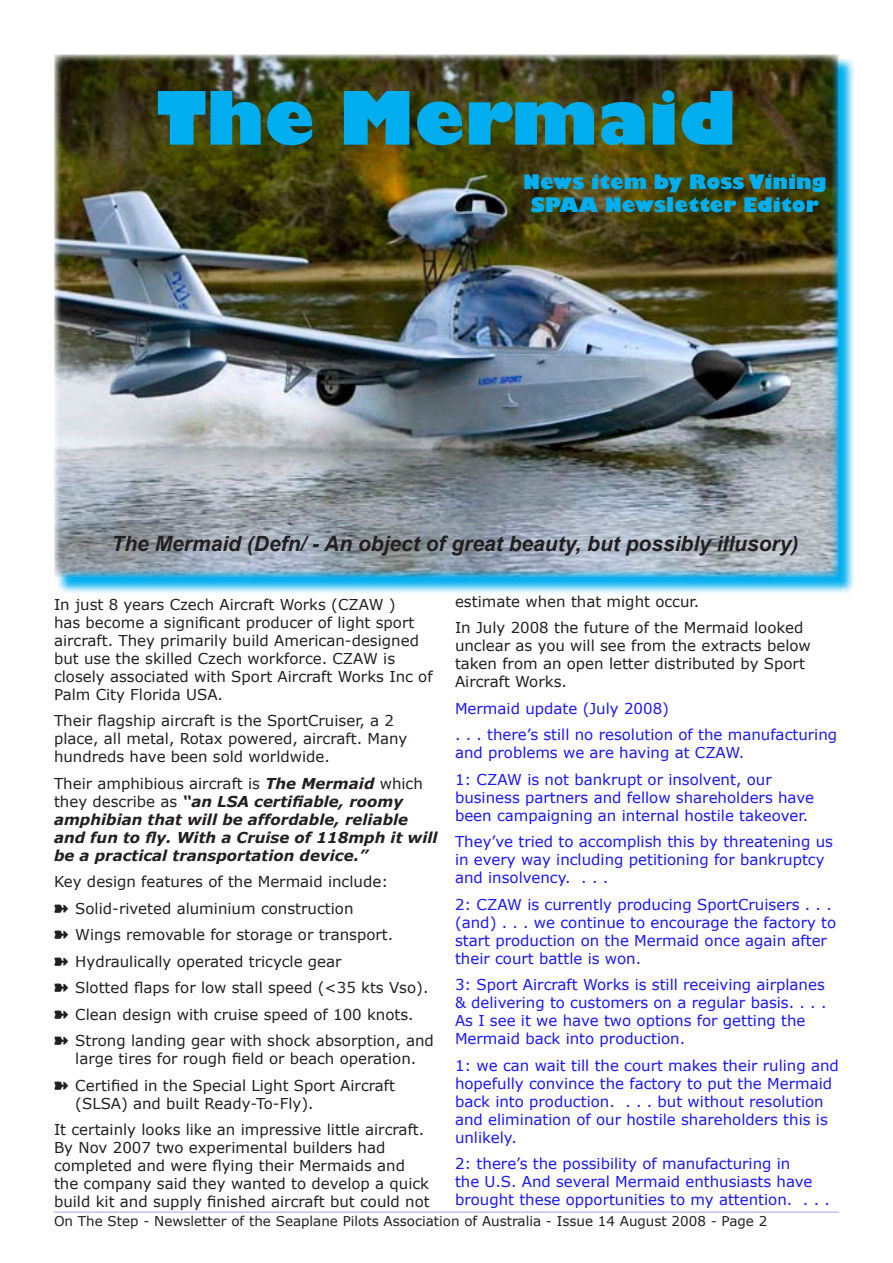
<style>
.page{position:relative;width:893px;height:1263px;background:#fff}
.page>*{position:absolute;margin:0;border:0;box-sizing:border-box;transform-origin:0 0}
.Heading_Style_A{font:800 72px "Gill Sans";color:#00aeef}
.Photo_caption{font:italic 700 21px "Arial";color:#231f20}
.Heading_Style_A-2{font:800 19.5px/23.4px "Gill Sans";color:#00aeef;text-align:center}
.Body_Text{font:15px/18px "Verdana";color:#1a17ff}
.Body_Text-2{font:15px/18px "Verdana";color:#231f20}
.Bullets{font:15px/18px "Verdana";color:#231f20;text-align:center}
.Body_Text-3{font:italic 700 15px/18px "Verdana";color:#231f20}
.t1{font:13.5px "Verdana";color:#231f20}
.s1{font-weight:400;font-style:normal}
</style>
<div class="page">
<hr style="left:54px;top:1211px;width:785px;height:2px;background:#c1c4ff">
<svg style="left:57px;top:58px;width:797px;height:535px;background:#55c8f3"></svg>
<img style="left:54px;top:54px;width:785px;height:523px">
<p class="Heading_Style_A" style="left:157px;top:73px;width:581px">The Mermaid</p>
<p class="Heading_Style_A-2" style="left:523px;top:171px;width:305px">News item by Ross Vining<br>SPAA Newsletter Editor</p>
<p class="Photo_caption" style="left:112px;top:532px;width:688px">The Mermaid (Defn/ - An object of great beauty, but possibly illusory)</p>
<p class="Body_Text-2" style="left:54px;top:595px;width:380px">In just 8 years Czech Aircraft Works (CZAW )<br>has become a significant producer of light sport aircraft. They primarily build American-designed but use the skilled Czech workforce. CZAW is closely associated with Sport Aircraft Works Inc of Palm City Florida USA.</p>
<p class="Body_Text-2" style="left:54px;top:711px;width:355px">Their flagship aircraft is the SportCruiser, a 2 place, all metal, Rotax powered, aircraft. Many hundreds have been sold worldwide.</p>
<p class="Body_Text-3" style="left:54px;top:774px;width:385px"><span class="s1">Their amphibious aircraft is</span> The Mermaid <span class="s1">which they describe as</span> “an LSA certifiable, roomy amphibian that will be affordable, reliable and fun to fly. With a Cruise of 118mph it will be a practical transportation device.”</p>
<p class="Body_Text-2" style="left:54px;top:872px;width:336px">Key design features of the Mermaid include:</p>
<p class="Bullets" style="left:54px;top:899px;width:301px">➽ Solid-riveted aluminium construction</p>
<p class="Bullets" style="left:54px;top:925px;width:341px">➽ Wings removable for storage or transport.</p>
<p class="Bullets" style="left:54px;top:952px;width:289px">➽ Hydraulically operated tricycle gear</p>
<p class="Bullets" style="left:54px;top:978px;width:376px">➽ Slotted flaps for low stall speed (&lt;35 kts Vso).</p>
<p class="Bullets" style="left:54px;top:1005px;width:361px">➽ Clean design with cruise speed of 100 knots.</p>
<p class="Bullets" style="left:54px;top:1031px;width:381px">➽ Strong landing gear with shock absorption, and large tires for rough field or beach operation.</p>
<p class="Bullets" style="left:75px;top:1076px;width:321px;text-align:left;text-indent:-21px">➽ Certified in the Special Light Sport Aircraft (SLSA) and built Ready-To-Fly).</p>
<p class="Body_Text-2" style="left:54px;top:1120px;width:377px">It certainly looks like an impressive little aircraft.<br>By Nov 2007 two experimental builders had completed and were flying their Mermaids and the company said they wanted to develop a quick build kit and supply finished aircraft but could not</p>
<p class="Body_Text-2" style="left:455px;top:592px;width:246px">estimate when that might occur.</p>
<p class="Body_Text-2" style="left:455px;top:618px;width:357px">In July 2008 the future of the Mermaid looked unclear as you will see from the extracts below taken from an open letter distributed by Sport Aircraft Works.</p>
<p class="Body_Text" style="left:455px;top:699px;width:216px">Mermaid update (July 2008)</p>
<p class="Body_Text" style="left:455px;top:725px;width:384px">. . . there’s still no resolution of the manufacturing and problems we are having at CZAW.</p>
<p class="Body_Text" style="left:455px;top:770px;width:361px">1: CZAW is not bankrupt or insolvent, our business partners and fellow shareholders have been campaigning an internal hostile takeover.</p>
<p class="Body_Text" style="left:455px;top:832px;width:380px">They’ve tried to accomplish this by threatening us in every way including petitioning for bankruptcy and insolvency. . . .</p>
<p class="Body_Text" style="left:455px;top:895px;width:383px">2: CZAW is currently producing SportCruisers . . . (and) . . . we continue to encourage the factory to start production on the Mermaid once again after their court battle is won.</p>
<p class="Body_Text" style="left:455px;top:975px;width:373px">3: Sport Aircraft Works is still receiving airplanes &amp; delivering to customers on a regular basis. . . .<br>As I see it we have two options for getting the Mermaid back into production.</p>
<p class="Body_Text" style="left:455px;top:1056px;width:385px">1: we can wait till the court makes their ruling and hopefully convince the factory to put the Mermaid back into production. . . . but without resolution and elimination of our hostile shareholders this is unlikely.</p>
<p class="Body_Text" style="left:455px;top:1154px;width:376px">2: there’s the possibility of manufacturing in<br>the U.S. And several Mermaid enthusiasts have brought these opportunities to my attention. . . .</p>
<p class="t1" style="left:54px;top:1212px;width:715px">On The Step - Newsletter of the Seaplane Pilots Association of Australia - Issue 14 August 2008 - Page 2</p>
</div>
